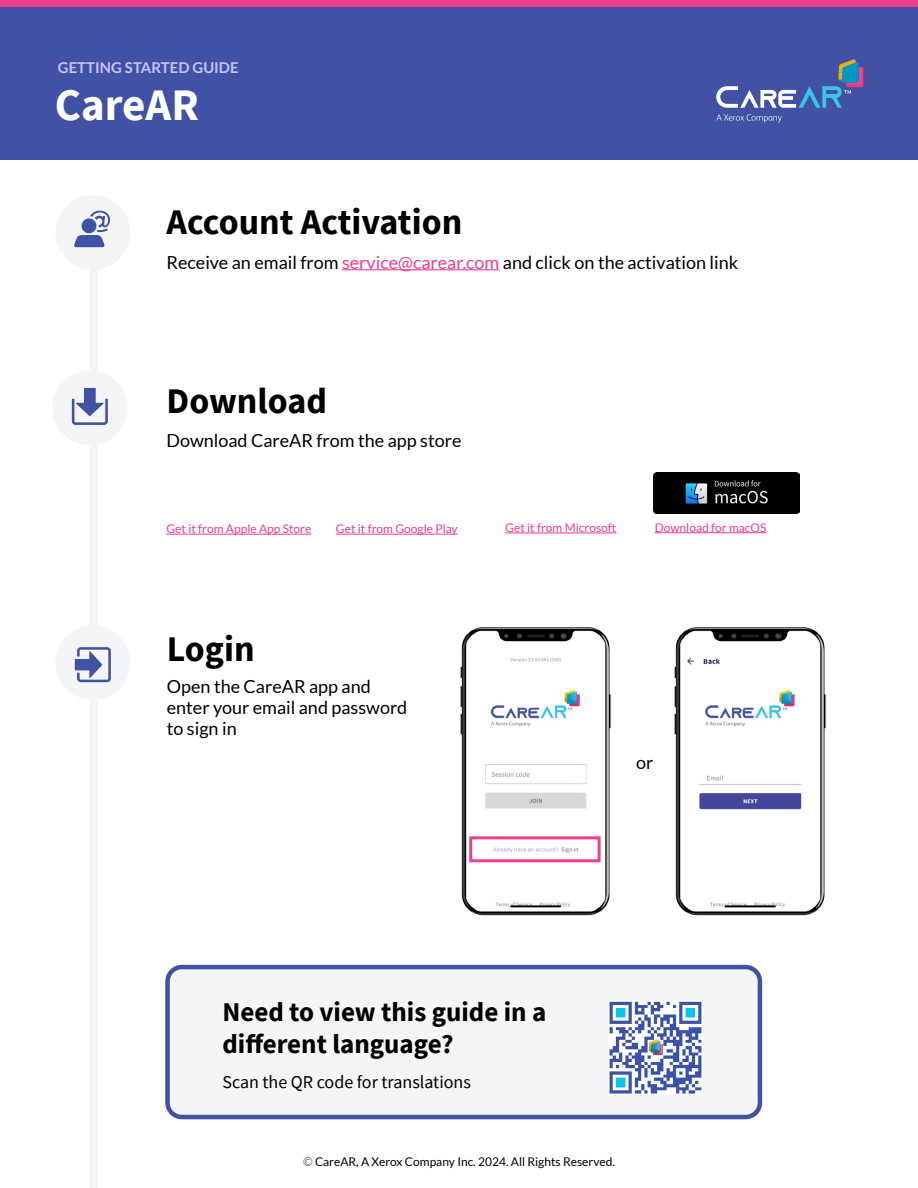
<style>
.page{position:relative;width:918px;height:1188px;background:#fff}
.page>*{position:absolute;margin:0;border:0;box-sizing:border-box;transform-origin:0 0}
.t1{font:700 45px "Source Sans Pro";color:#fff}
.t2{font:700 36px "Source Sans Pro";color:#000}
.t3{font:700 27px/32.4px "Source Sans Pro";color:#000}
.t4{font:18px/21px "Lato";color:#000}
.t5{font:18px "Source Sans Pro";color:#000}
.t6{font:700 15px "Lato";color:#c3c4f7}
.t7{font:12px "Lato";color:#ed3d8f}
.t8{font:12px "Lato";color:#000}
.s1{color:#ee3c8f}
.s2{font-weight:300}
</style>
<div class="page">
<img style="left:460px;top:627px;width:151px;height:288px">
<div style="left:90px;top:217px;width:7px;height:971px;background:#f4f5f7"></div>
<div style="left:55px;top:195px;width:75px;height:75px;background:#f4f5f7;border-radius:50%"></div>
<div style="left:52px;top:370px;width:75px;height:75px;background:#f4f5f7;border-radius:50%"></div>
<svg style="left:72px;top:388px;width:36px;height:37px"></svg>
<div style="left:0;top:1px;width:918px;height:159px;background:#4152a4"></div>
<hr style="left:166px;top:534px;width:145px;height:1px;background:#ed3d8f">
<hr style="left:336px;top:534px;width:122px;height:1px;background:#ed3d8f">
<hr style="left:505px;top:533px;width:111px;height:1px;background:#ed3d8f">
<hr style="left:342px;top:269px;width:157px;height:1px;background:#ee3c8f">
<svg style="left:716px;top:114px;width:66px;height:9px"></svg>
<svg style="left:716px;top:59px;width:148px;height:49px"></svg>
<div style="left:0;top:0;width:918px;height:7px;background:#ed3d8f"></div>
<div style="left:55px;top:625px;width:75px;height:75px;background:#f4f5f7;border-radius:50%"></div>
<svg style="left:75px;top:647px;width:36px;height:35px"></svg>
<svg style="left:74px;top:211px;width:36px;height:36px"></svg>
<img style="left:674px;top:627px;width:152px;height:288px">
<hr style="left:655px;top:532px;width:111px;height:1px;background:#ed3d8f">
<img style="left:654px;top:473px;width:145px;height:41px">
<div style="left:469px;top:836px;width:132px;height:26px;border:3px solid #ee3c8f"></div>
<div style="left:168px;top:967px;width:592px;height:150px;background:#f4f5f7;border-radius:14px"></div>
<div style="left:165px;top:965px;width:597px;height:154px;border:4px solid #4152a4;border-radius:14px"></div>
<img style="left:608px;top:1001px;width:94px;height:94px">
<p class="t6" style="left:58px;top:59px;width:182px">GETTING STARTED GUIDE</p>
<h1 class="t1" style="left:55px;top:75px;width:146px">CareAR</h1>
<h2 class="t2" style="left:166px;top:197px;width:297px">Account Activation</h2>
<p class="t4" style="left:166px;top:251px;width:573px">Receive an email from <span class="s1">service@carear.com</span> and click on the activation link</p>
<h2 class="t2" style="left:166px;top:376px;width:162px">Download</h2>
<p class="t4" style="left:166px;top:430px;width:296px">Download CareAR from the app store</p>
<p class="t7" style="left:166px;top:522px;width:146px">Get it from Apple App Store</p>
<p class="t7" style="left:336px;top:522px;width:123px">Get it from Google Play</p>
<p class="t7" style="left:505px;top:521px;width:113px">Get it from Microsoft</p>
<p class="t7" style="left:655px;top:521px;width:113px">Download for macOS</p>
<h2 class="t2" style="left:167px;top:624px;width:89px">Login</h2>
<p class="t4" style="left:167px;top:676px;width:242px">Open the CareAR app and enter your email and password to sign in</p>
<p class="t4" style="left:636px;top:752px;width:19px">or</p>
<h3 class="t3" style="left:222px;top:995px;width:325px">Need to view this guide in a different language?</h3>
<p class="t5" style="left:222px;top:1070px;width:250px">Scan the QR code for translations</p>
<p class="t8" style="left:303px;top:1155px;width:313px"><span class="s2">©</span> CareAR, A Xerox Company Inc. 2024. All Rights Reserved.</p>
</div>
